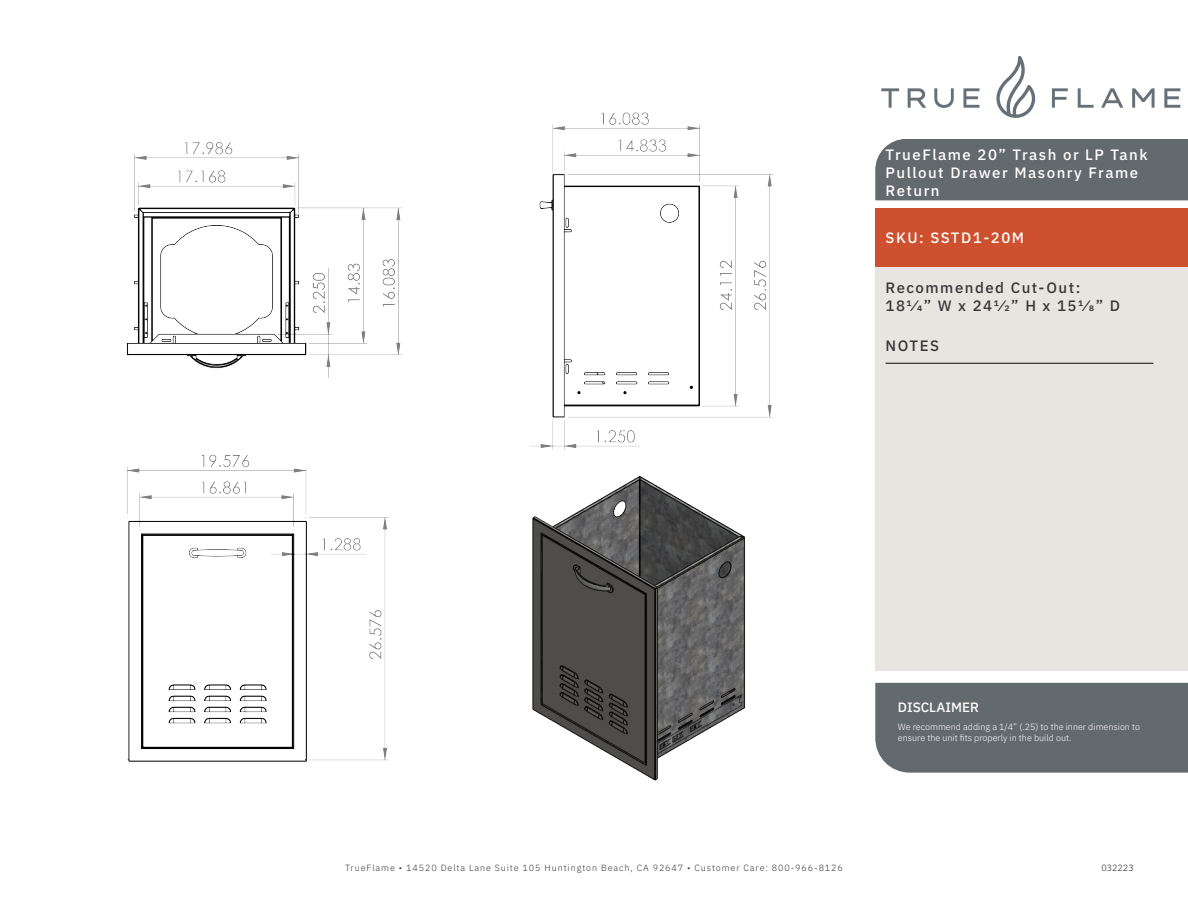
<style>
.page{position:relative;width:1188px;height:918px;background:#fff}
.page>*{position:absolute;margin:0;border:0;box-sizing:border-box;transform-origin:0 0}
.t1{font:500 15px/18px "IBM Plex Sans";letter-spacing:.1em;color:#fff}
.t2{font:500 15px "IBM Plex Sans";letter-spacing:.1em;color:#363736}
.t3{font:500 13.5px "IBM Plex Sans";color:#fff}
.t4{font:300 9px/10.8px "IBM Plex Sans";color:#fff}
.t5{font:300 9px "IBM Plex Sans";letter-spacing:.1em;color:#363736}
.t6{font:300 9px "IBM Plex Sans";color:#231f20}
</style>
<div class="page">
<div style="left:876px;top:683px;width:312px;height:90px;background:#636a6d"></div>
<div style="left:876px;top:209px;width:312px;height:59px;background:#cd512f"></div>
<div style="left:876px;top:268px;width:312px;height:403px;background:#e8e4e0"></div>
<div style="left:876px;top:139px;width:312px;height:61px;background:#636a6d"></div>
<hr style="left:886px;top:363px;width:267px;height:1px;background:#231f20">
<svg style="left:996px;top:56px;width:39px;height:62px"></svg>
<svg style="left:881px;top:88px;width:18px;height:20px"></svg>
<svg style="left:908px;top:88px;width:18px;height:20px"></svg>
<svg style="left:934px;top:88px;width:20px;height:20px"></svg>
<svg style="left:963px;top:88px;width:16px;height:20px"></svg>
<svg style="left:1052px;top:88px;width:16px;height:20px"></svg>
<svg style="left:1078px;top:88px;width:16px;height:20px"></svg>
<svg style="left:1101px;top:88px;width:22px;height:20px"></svg>
<svg style="left:1132px;top:88px;width:23px;height:20px"></svg>
<svg style="left:1164px;top:88px;width:16px;height:20px"></svg>
<img style="left:126px;top:112px;width:648px;height:669px">
<p class="t1" style="left:886px;top:144px;width:264px">TrueFlame 20” Trash or LP Tank<br>Pullout Drawer Masonry Frame<br>Return</p>
<p class="t1" style="left:886px;top:228px;width:140px">SKU: SSTD1-20M</p>
<p class="t2" style="left:886px;top:276px;width:196px">Recommended Cut-Out:</p>
<p class="t2" style="left:886px;top:294px;width:236px">181/4” W x 241/2” H x 151/8” D</p>
<p class="t2" style="left:886px;top:334px;width:55px">NOTES</p>
<p class="t5" style="left:345px;top:861px;width:499px">TrueFlame • 14520 Delta Lane Suite 105 Huntington Beach, CA 92647 • Customer Care: 800-966-8126</p>
<p class="t3" style="left:898px;top:697px;width:83px">DISCLAIMER</p>
<p class="t4" style="left:898px;top:720px;width:244px">We recommend adding a 1/4” (.25) to the inner dimension to ensure the unit fits properly in the build out.</p>
<p class="t6" style="left:1101px;top:861px;width:34px">032223</p>
</div>
